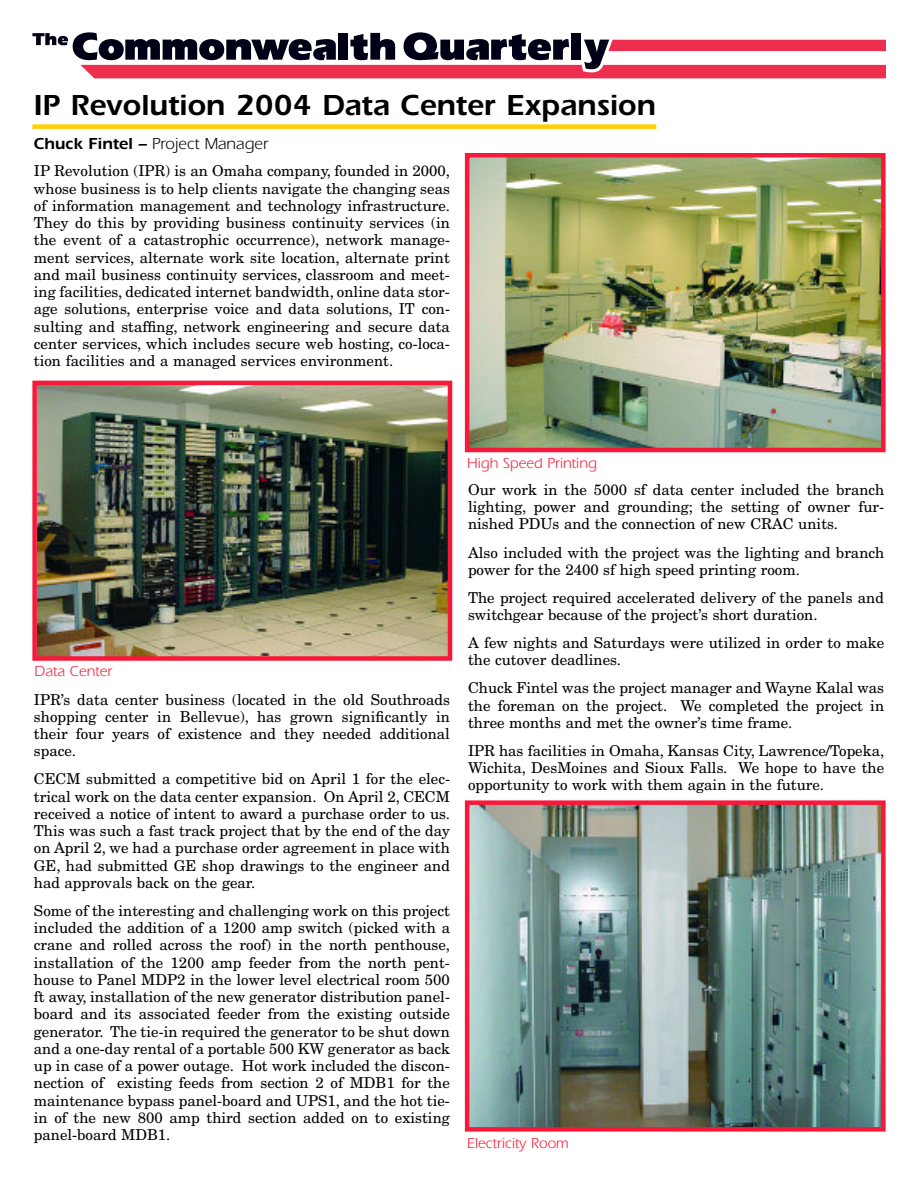
<style>
.page{position:relative;width:918px;height:1188px;background:#fff}
.page>*{position:absolute;margin:0;border:0;box-sizing:border-box;transform-origin:0 0}
.t1{font:600 30px "Itc Eras";color:#000}
.t2{font:16.5px "Itc Eras";color:#000}
.t3{font:15px/17.2px "New Century Schlbk";color:#000;text-align:justify}
.t4{font:15px "Itc Eras";color:#f71939}
.s1{font-weight:600}
</style>
<div class="page">
<svg style="left:32px;top:32px;width:854px;height:46px"></svg>
<div style="left:32px;top:124px;width:624px;height:5px;background:#ffcf00"></div>
<img style="left:470px;top:158px;width:411px;height:289px">
<div style="left:465px;top:153px;width:421px;height:299px;border:4px solid #f71939"></div>
<img style="left:470px;top:805px;width:411px;height:322px">
<div style="left:465px;top:800px;width:421px;height:332px;border:4px solid #f71939"></div>
<img style="left:37px;top:386px;width:410px;height:270px">
<div style="left:32px;top:381px;width:420px;height:280px;border:4px solid #f71939"></div>
<h1 class="t1" style="left:34px;top:95px;width:624px">IP Revolution 2004 Data Center Expansion</h1>
<p class="t2" style="left:34px;top:138px;width:236px"><span class="s1">Chuck Fintel –</span> Project Manager</p>
<p class="t3" style="left:34px;top:164px;width:418px">IP Revolution (IPR) is an Omaha company, founded in 2000, whose business is to help clients navigate the changing seas of information management and technology infrastructure.<br>They do this by providing business continuity services (in the event of a catastrophic occurrence), network manage&shy;ment services, alternate work site location, alternate print and mail business continuity services, classroom and meet&shy;ing facilities, dedicated internet bandwidth, online data stor&shy;age solutions, enterprise voice and data solutions, IT con&shy;sulting and staffing, network engineering and secure data center services, which includes secure web hosting, co-loca&shy;tion facilities and a managed services environment.</p>
<p class="t4" style="left:35px;top:666px;width:79px">Data Center</p>
<p class="t3" style="left:34px;top:692px;width:418px">IPR’s data center business (located in the old Southroads shopping center in Bellevue), has grown significantly in their four years of existence and they needed additional space.</p>
<p class="t3" style="left:34px;top:772px;width:418px">CECM submitted a competitive bid on April 1 for the elec&shy;trical work on the data center expansion. On April 2, CECM received a notice of intent to award a purchase order to us.<br>This was such a fast track project that by the end of the day on April 2, we had a purchase order agreement in place with GE, had submitted GE shop drawings to the engineer and had approvals back on the gear.</p>
<p class="t3" style="left:34px;top:903px;width:418px">Some of the interesting and challenging work on this project included the addition of a 1200 amp switch (picked with a crane and rolled across the roof) in the north penthouse, installation of the 1200 amp feeder from the north pent&shy;house to Panel MDP2 in the lower level electrical room 500 ft away, installation of the new generator distribution panel&shy;board and its associated feeder from the existing outside generator. The tie-in required the generator to be shut down and a one-day rental of a portable 500 KW generator as back up in case of a power outage. Hot work included the discon&shy;nection of existing feeds from section 2 of MDB1 for the maintenance bypass panel-board and UPS1, and the hot tie&shy;in of the new 800 amp third section added on to existing panel-board MDB1.</p>
<p class="t4" style="left:467px;top:458px;width:131px">High Speed Printing</p>
<p class="t3" style="left:468px;top:482px;width:418px">Our work in the 5000 sf data center included the branch lighting, power and grounding; the setting of owner fur&shy;nished PDUs and the connection of new CRAC units.</p>
<p class="t3" style="left:468px;top:545px;width:418px">Also included with the project was the lighting and branch power for the 2400 sf high speed printing room.</p>
<p class="t3" style="left:468px;top:590px;width:418px">The project required accelerated delivery of the panels and switchgear because of the project’s short duration.</p>
<p class="t3" style="left:468px;top:636px;width:418px">A few nights and Saturdays were utilized in order to make the cutover deadlines.</p>
<p class="t3" style="left:468px;top:681px;width:418px">Chuck Fintel was the project manager and Wayne Kalal was the foreman on the project. We completed the project in three months and met the owner’s time frame.</p>
<p class="t3" style="left:468px;top:743px;width:418px">IPR has facilities in Omaha, Kansas City, Lawrence/Topeka, Wichita, DesMoines and Sioux Falls. We hope to have the opportunity to work with them again in the future.</p>
<p class="t4" style="left:467px;top:1138px;width:103px">Electricity Room</p>
</div>
